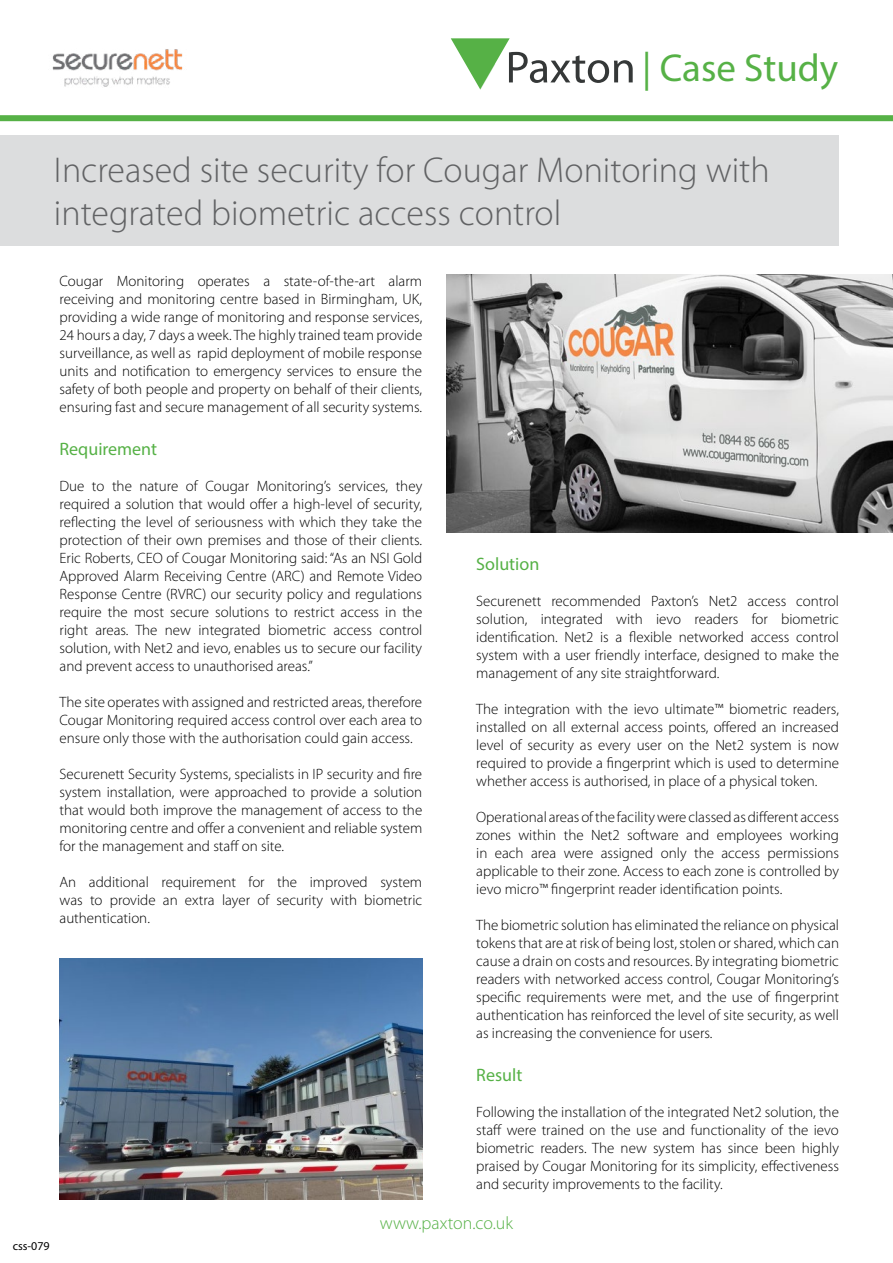
<style>
.page{position:relative;width:893px;height:1263px;background:#fff}
.page>*{position:absolute;margin:0;border:0;box-sizing:border-box;transform-origin:0 0}
.t1{font:39px "Myriad Pro";color:#56b146}
.t2{font:300 36px/43.2px "Myriad Pro";color:#616264}
.t3{font:18px "Myriad Pro";color:#56b146}
.t4{font:300 18px "Myriad Pro";color:#56b146}
.t5{font:300 15px/18px "Myriad Pro";color:#000;text-align:justify}
.t6{font:12px "Myriad Pro";color:#000}
</style>
<div class="page">
<div style="left:0;top:135px;width:839px;height:111px;background:#dcddde"></div>
<div style="left:0;top:115px;width:893px;height:6px;background:#56b146"></div>
<img style="left:60px;top:959px;width:362px;height:240px">
<img style="left:446px;top:274px;width:447px;height:258px">
<img style="left:52px;top:49px;width:131px;height:38px">
<svg style="left:451px;top:38px;width:182px;height:51px"></svg>
<h1 class="t1" style="left:642px;top:44px;width:197px">| Case Study</h1>
<h2 class="t2" style="left:54px;top:148px;width:717px">Increased site security for Cougar Monitoring with integrated biometric access control</h2>
<p class="t5" style="left:60px;top:272px;width:364px">Cougar Monitoring operates a state-of-the-art alarm receiving and monitoring centre based in Birmingham, UK, providing a wide range of monitoring and response services, 24 hours a day, 7 days a week. The highly trained team provide surveillance, as well as rapid deployment of mobile response units and notification to emergency services to ensure the safety of both people and property on behalf of their clients, ensuring fast and secure management of all security systems.</p>
<p class="t3" style="left:60px;top:438px;width:99px">Requirement</p>
<p class="t5" style="left:60px;top:477px;width:364px">Due to the nature of Cougar Monitoring’s services, they required a solution that would offer a high-level of security, reflecting the level of seriousness with which they take the protection of their own premises and those of their clients.<br>Eric Roberts, CEO of Cougar Monitoring said: “As an NSI Gold Approved Alarm Receiving Centre (ARC) and Remote Video Response Centre (RVRC) our security policy and regulations require the most secure solutions to restrict access in the right areas. The new integrated biometric access control solution, with Net2 and ievo, enables us to secure our facility and prevent access to unauthorised areas.”</p>
<p class="t5" style="left:60px;top:693px;width:364px">The site operates with assigned and restricted areas, therefore Cougar Monitoring required access control over each area to ensure only those with the authorisation could gain access.</p>
<p class="t5" style="left:60px;top:765px;width:364px">Securenett Security Systems, specialists in IP security and fire system installation, were approached to provide a solution that would both improve the management of access to the monitoring centre and offer a convenient and reliable system for the management and staff on site.</p>
<p class="t5" style="left:60px;top:873px;width:364px">An additional requirement for the improved system was to provide an extra layer of security with biometric authentication.</p>
<p class="t3" style="left:476px;top:552px;width:65px">Solution</p>
<p class="t5" style="left:476px;top:591px;width:364px">Securenett recommended Paxton’s Net2 access control solution, integrated with ievo readers for biometric identification. Net2 is a flexible networked access control system with a user friendly interface, designed to make the management of any site straightforward.</p>
<p class="t5" style="left:476px;top:699px;width:364px">The integration with the ievo ultimate™ biometric readers, installed on all external access points, offered an increased level of security as every user on the Net2 system is now required to provide a fingerprint which is used to determine whether access is authorised, in place of a physical token.</p>
<p class="t5" style="left:476px;top:807px;width:364px">Operational areas of the facility were classed as different access zones within the Net2 software and employees working in each area were assigned only the access permissions applicable to their zone. Access to each zone is controlled by ievo micro™ fingerprint reader identification points.</p>
<p class="t5" style="left:476px;top:915px;width:364px">The biometric solution has eliminated the reliance on physical tokens that are at risk of being lost, stolen or shared, which can cause a drain on costs and resources. By integrating biometric readers with networked access control, Cougar Monitoring’s specific requirements were met, and the use of fingerprint authentication has reinforced the level of site security, as well as increasing the convenience for users.</p>
<p class="t3" style="left:476px;top:1064px;width:48px">Result</p>
<p class="t5" style="left:476px;top:1103px;width:364px">Following the installation of the integrated Net2 solution, the staff were trained on the use and functionality of the ievo biometric readers. The new system has since been highly praised by Cougar Monitoring for its simplicity, effectiveness and security improvements to the facility.</p>
<p class="t6" style="left:13px;top:1239px;width:39px">css-079</p>
<p class="t4" style="left:380px;top:1212px;width:135px">www.paxton.co.uk</p>
</div>
